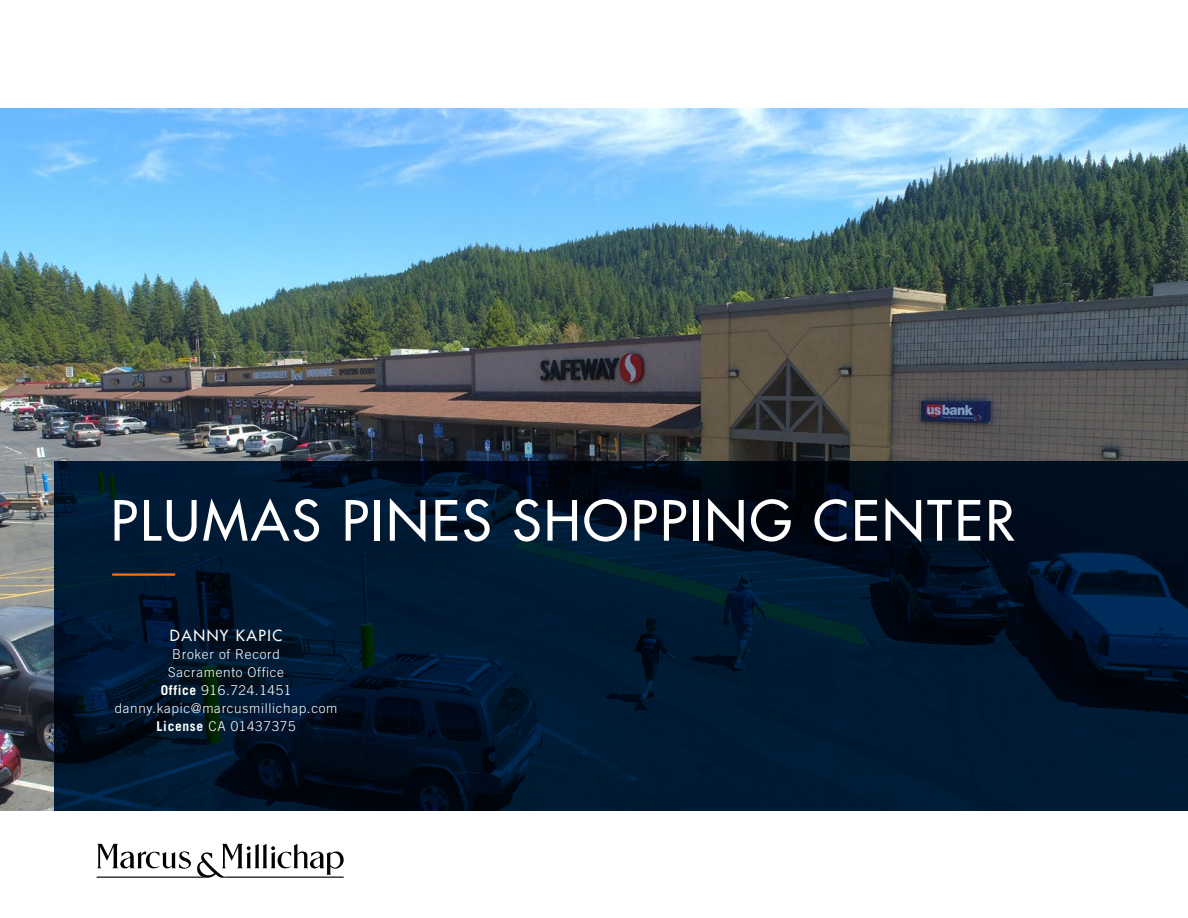
<style>
.page{position:relative;width:1188px;height:918px;background:#fff}
.page>*{position:absolute;margin:0;border:0;box-sizing:border-box;transform-origin:0 0}
.t1{font:500 54px "Futura Std";letter-spacing:.05em;color:#fff}
.t2{font:500 15px "Futura Std";letter-spacing:.1em;color:#fff}
.t3{font:300 13.5px/18px "Trade Gothic LT Std";letter-spacing:.05em;color:#fff;text-align:center}
.s1{font-weight:700}
</style>
<div class="page">
<img style="left:0;top:109px;width:1188px;height:702px">
<svg style="left:54px;top:462px;width:1134px;height:349px;background:#00152b"></svg>
<svg style="left:97px;top:844px;width:247px;height:34px"></svg>
<hr style="left:112px;top:573px;width:63px;height:3px;background:#ee7623">
<h1 class="t1" style="left:111px;top:487px;width:906px">PLUMAS PINES SHOPPING CENTER</h1>
<p class="t2" style="left:170px;top:626px;width:114px">DANNY KAPIC</p>
<p class="t3" style="left:115px;top:645px;width:224px">Broker of Record<br>Sacramento Office<br><span class="s1">Office</span> 916.724.1451 danny.kapic@marcusmillichap.com<br><span class="s1">License</span> CA 01437375</p>
</div>
